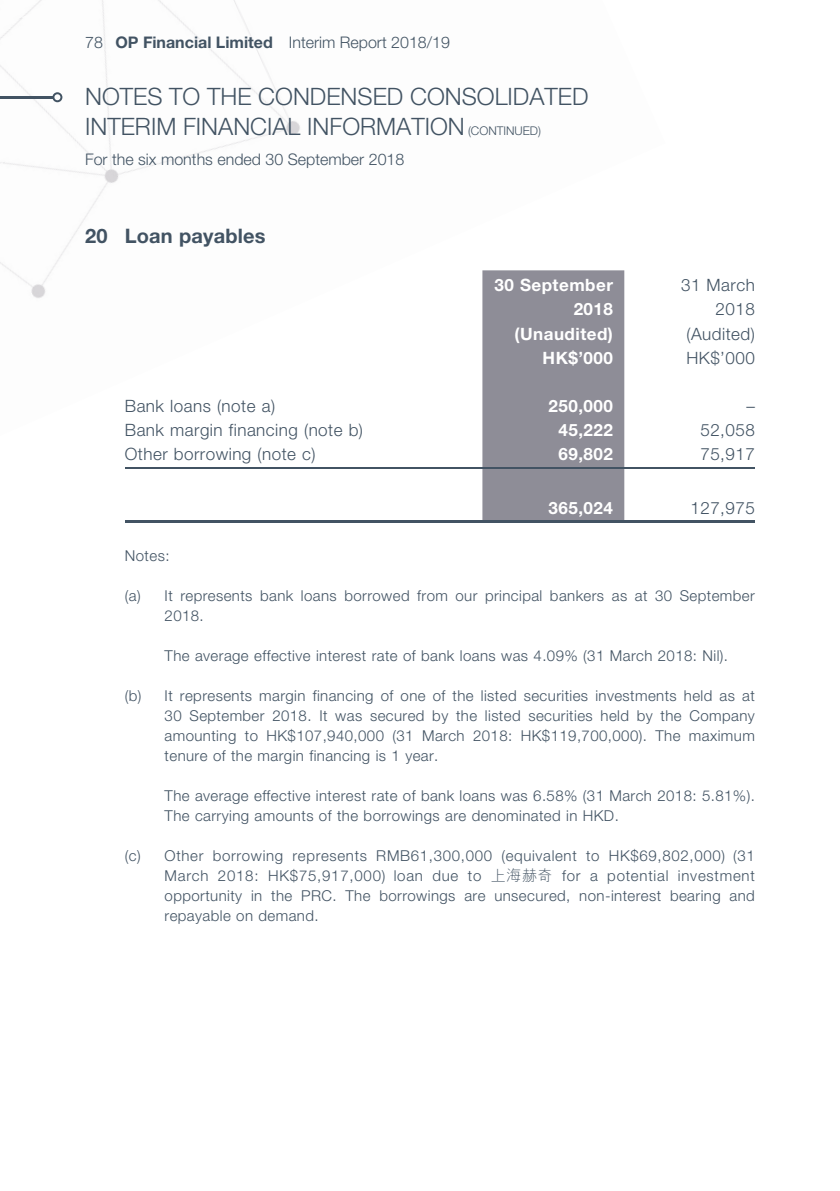
<style>
.page{position:relative;width:840px;height:1191px;background:#fff}
.page>*{position:absolute;margin:0;border:0;box-sizing:border-box;transform-origin:0 0}
.t1{font:300 24px/30px "Helvetica Neue LT Std";color:#425363}
.t2{font:700 20px "Helvetica Neue LT Std";letter-spacing:.01em;color:#425363}
.t3{font:300 17px/24px "Helvetica Neue LT Std";letter-spacing:.03em;color:#425363;text-align:right}
.t4{font:700 17px/24px "Helvetica Neue LT Std";letter-spacing:.03em;color:#fff;text-align:right}
.t5{font:300 16px "Helvetica Neue LT Std";color:#425363}
.t6{font:300 15px/20px "Helvetica Neue LT Std";letter-spacing:.03em;color:#425363}
.s1{font-weight:700}
.s2{font-size:12px}
.s3{font-family:"M Hei HK Light E Ten B5 H";font-weight:400}
</style>
<div class="page">
<img style="left:0;top:262px;width:35px;height:35px">
<img style="left:0;top:116px;width:300px;height:77px">
<img style="left:0;top:0;width:288px;height:136px">
<img style="left:0;top:0;width:137px;height:51px">
<hr style="left:0;top:96px;width:53px;height:2px;background:#425363">
<svg style="left:52px;top:92px;width:10px;height:10px"></svg>
<div style="left:482px;top:270px;width:142px;height:250px;background:#8e8d97"></div>
<hr style="left:125px;top:467px;width:357px;height:1px;background:#425363">
<hr style="left:482px;top:467px;width:142px;height:1px;background:#425363">
<hr style="left:624px;top:467px;width:130px;height:1px;background:#425363">
<hr style="left:125px;top:520px;width:357px;height:2px;background:#425363">
<hr style="left:482px;top:520px;width:142px;height:2px;background:#425363">
<hr style="left:624px;top:520px;width:130px;height:2px;background:#425363">
<p class="t5" style="left:85px;top:37px;width:366px">78 <span class="s1">OP Financial Limited</span> Interim Report 2018/19</p>
<h1 class="t1" style="left:85px;top:84px;width:504px">NOTES TO THE CONDENSED CONSOLIDATED<br>INTERIM FINANCIAL INFORMATION <span class="s2">(CONTINUED)</span></h1>
<p class="t5" style="left:85px;top:154px;width:320px">For the six months ended 30 September 2018</p>
<h2 class="t2" style="left:85px;top:229px;width:182px">20 Loan payables</h2>
<p class="t4" style="left:494px;top:275px;width:120px">30 September<br>2018</p>
<p class="t3" style="left:680px;top:275px;width:75px">31 March<br>2018</p>
<p class="t4" style="left:514px;top:323px;width:100px">(Unaudited)</p>
<p class="t3" style="left:686px;top:323px;width:70px">(Audited)</p>
<p class="t4" style="left:542px;top:347px;width:72px">HK$’000</p>
<p class="t3" style="left:686px;top:347px;width:70px">HK$’000</p>
<p class="t3" style="left:125px;top:395px;width:152px">Bank loans (note a)</p>
<p class="t4" style="left:548px;top:395px;width:66px">250,000</p>
<p class="t3" style="left:746px;top:395px;width:10px">–</p>
<p class="t3" style="left:125px;top:419px;width:239px">Bank margin financing (note b)</p>
<p class="t4" style="left:558px;top:419px;width:56px">45,222</p>
<p class="t3" style="left:700px;top:419px;width:56px">52,058</p>
<p class="t3" style="left:125px;top:443px;width:192px">Other borrowing (note c)</p>
<p class="t4" style="left:558px;top:443px;width:56px">69,802</p>
<p class="t3" style="left:700px;top:443px;width:56px">75,917</p>
<p class="t4" style="left:548px;top:497px;width:66px">365,024</p>
<p class="t3" style="left:690px;top:497px;width:66px">127,975</p>
<p class="t6" style="left:125px;top:547px;width:46px">Notes:</p>
<p class="t6" style="left:164px;top:587px;width:591px;text-indent:-40px">(a) It represents bank loans borrowed from our principal bankers as at 30 September<br>2018.</p>
<p class="t6" style="left:164px;top:647px;width:564px">The average effective interest rate of bank loans was 4.09% (31 March 2018: Nil).</p>
<p class="t6" style="left:164px;top:687px;width:591px;text-align:justify;text-indent:-40px">(b) It represents margin financing of one of the listed securities investments held as at 30 September 2018. It was secured by the listed securities held by the Company amounting to HK$107,940,000 (31 March 2018: HK$119,700,000). The maximum tenure of the margin financing is 1 year.</p>
<p class="t6" style="left:164px;top:787px;width:591px">The average effective interest rate of bank loans was 6.58% (31 March 2018: 5.81%).<br>The carrying amounts of the borrowings are denominated in HKD.</p>
<p class="t6" style="left:164px;top:847px;width:591px;text-align:justify;text-indent:-40px">(c) Other borrowing represents RMB61,300,000 (equivalent to HK$69,802,000) (31<br>March 2018: HK$75,917,000) loan due to <span class="s3">上海赫奇</span> for a potential investment opportunity in the PRC. The borrowings are unsecured, non-interest bearing and repayable on demand.</p>
</div>
